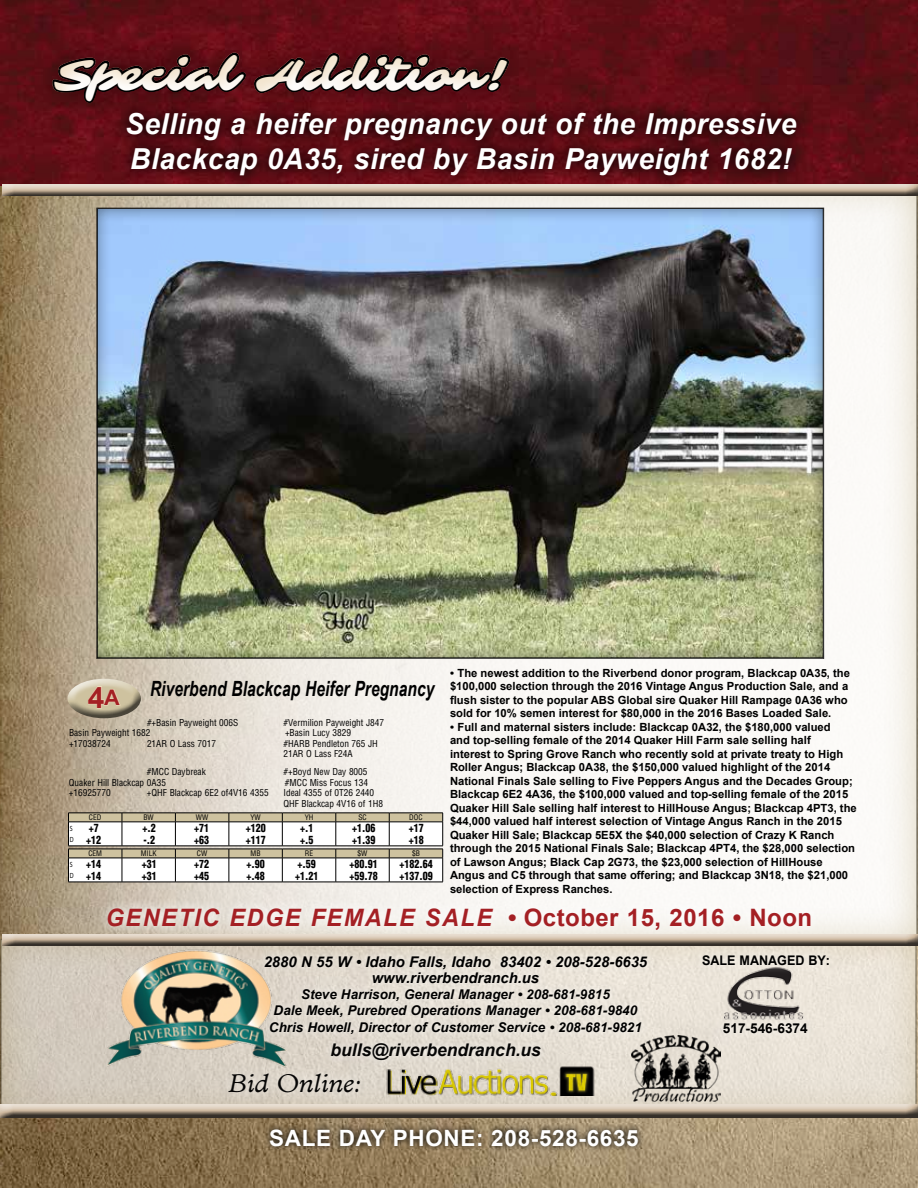
<style>
.page{position:relative;width:918px;height:1188px;background:#fff}
.page>*{position:absolute;margin:0;border:0;box-sizing:border-box;transform-origin:0 0}
.t1{font:45.15px "Sarina";color:#fff;scale:.9 1}
.t2{font:700 29.7px "Arial";color:#a42024}
.t3{font:italic 700 28.95px/34.5px "Arial";letter-spacing:.02em;color:#fff}
.t4{font:26.55px "Minister Book Italic DTC";color:#000;scale:1.08 1}
.t5{font:italic 700 24px "Arial";letter-spacing:.07em;color:#a42024}
.t6{font:700 22.5px "Arial";letter-spacing:.03em;color:#fff}
.t7{font:italic 700 21px "Arial Narrow";letter-spacing:.005em;color:#000;scale:.9 1}
.t8{font:italic 700 17.55px "Arial";color:#000}
.t9{font:italic 700 14.7px/16.2px "Arial";color:#000;text-align:center}
.t10{font:700 13.65px "Arial";color:#000}
.t11{font:italic 700 13.35px/16.2px "Arial";color:#000;text-align:center}
.t12{font:700 13.2px "Arial";color:#000;scale:.95 1}
.t13{font:700 11.25px/13.5px "Arial";color:#000}
.t14{font:900 condensed 11.1px "Helvetica";color:#000;scale:.9 1}
.t15{font:condensed 9.3px/10.5px "Helvetica";color:#000}
.t16{font:condensed 7.5px "Helvetica";color:#000}
.t17{font:7.5px/10.5px "Myriad Pro";color:#000;scale:.78 1}
.s1{font-size:21.45px}
.s2{font-style:normal}
</style>
<div class="page">
<img style="left:0;top:1119px;width:918px;height:69px">
<div style="left:0;top:185px;width:918px;height:757px;background:#cec29f;opacity:.75"></div>
<img style="left:0;top:0;width:918px;height:185px">
<div style="left:2px;top:182px;width:916px;height:12px;background:#fff;opacity:.75"></div>
<div style="left:2px;top:184px;width:916px;height:13px;background:#000;opacity:.75"></div>
<div style="left:0;top:938px;width:918px;height:178px;background:#cec29f;opacity:.75"></div>
<div style="left:2px;top:932px;width:916px;height:12px;background:#fff;opacity:.75"></div>
<div style="left:2px;top:934px;width:916px;height:13px;background:#000;opacity:.75"></div>
<div style="left:0;top:1102px;width:918px;height:13px;background:#fff;opacity:.75"></div>
<div style="left:0;top:1105px;width:918px;height:14px;background:#000;opacity:.75"></div>
<img style="left:381px;top:1065px;width:214px;height:30px">
<div style="left:219px;top:1062px;width:152px;height:42px;background:#fff;opacity:.75"></div>
<img style="left:631px;top:1036px;width:90px;height:66px">
<img style="left:106px;top:942px;width:185px;height:132px">
<img style="left:712px;top:975px;width:103px;height:46px">
<div style="left:693px;top:944px;width:146px;height:31px;background:#fff;opacity:.75"></div>
<div style="left:714px;top:1013px;width:103px;height:31px;background:#fff;opacity:.75"></div>
<div style="left:257px;top:947px;width:398px;height:94px;background:#fff;opacity:.75"></div>
<div style="left:324px;top:1036px;width:224px;height:32px;background:#fff;opacity:.75"></div>
<div style="left:94px;top:207px;width:730px;height:453px;background:#000;opacity:.55"></div>
<div style="left:27px;top:27px;width:507px;height:101px;background:#000;opacity:.44"></div>
<div style="left:35px;top:39px;width:664px;height:110px;background:#eedabb;opacity:.75"></div>
<svg style="left:98px;top:898px;width:723px;height:40px"></svg>
<svg style="left:114px;top:100px;width:696px;height:88px;background:#541319"></svg>
<div style="left:67px;top:679px;width:76px;height:25px;background:#fff;opacity:.75"></div>
<div style="left:67px;top:688px;width:76px;height:33px;background:#000;opacity:.65"></div>
<svg style="left:87px;top:685px;width:35px;height:24px"></svg>
<hr style="left:68px;top:882px;width:54px;height:1px;background:#000">
<hr style="left:122px;top:882px;width:53px;height:1px;background:#000">
<hr style="left:175px;top:882px;width:54px;height:1px;background:#000">
<hr style="left:229px;top:882px;width:53px;height:1px;background:#000">
<hr style="left:389px;top:882px;width:54px;height:1px;background:#000">
<hr style="left:282px;top:882px;width:54px;height:1px;background:#000">
<hr style="left:336px;top:882px;width:53px;height:1px;background:#000">
<svg style="left:68px;top:813px;width:375px;height:69px"></svg>
<hr style="left:68px;top:858px;width:54px;height:1px;background:#000">
<hr style="left:122px;top:858px;width:53px;height:1px;background:#000">
<hr style="left:175px;top:858px;width:54px;height:1px;background:#000">
<hr style="left:229px;top:858px;width:53px;height:1px;background:#000">
<hr style="left:282px;top:858px;width:54px;height:1px;background:#000">
<hr style="left:336px;top:858px;width:53px;height:1px;background:#000">
<hr style="left:389px;top:858px;width:54px;height:1px;background:#000">
<svg style="left:264px;top:1123px;width:381px;height:30px;background:#79694f"></svg>
<h1 class="t1" style="left:54px;top:47px;width:511px">Special Addition!</h1>
<h3 class="t3" style="left:125px;top:108px;width:673px">Selling a heifer pregnancy out of the Impressive<br>Blackcap 0A35, sired by Basin Payweight 1682!</h3>
<h3 class="t7" style="left:150px;top:672px;width:318px">Riverbend Blackcap Heifer Pregnancy</h3>
<p class="t15" style="left:147px;top:717px;width:93px">#+Basin Payweight 006S</p>
<p class="t15" style="left:284px;top:717px;width:102px">#Vermilion Payweight J847</p>
<p class="t15" style="left:69px;top:727px;width:83px">Basin Payweight 1682</p>
<p class="t15" style="left:285px;top:727px;width:68px">+Basin Lucy 3829</p>
<p class="t15" style="left:69px;top:738px;width:43px">+17038724</p>
<p class="t15" style="left:147px;top:738px;width:71px">21AR O Lass 7017</p>
<p class="t15" style="left:283px;top:738px;width:96px">#HARB Pendleton 765 JH<br>21AR O Lass F24A</p>
<p class="t15" style="left:147px;top:766px;width:60px">#MCC Daybreak</p>
<p class="t15" style="left:283px;top:766px;width:86px">#+Boyd New Day 8005</p>
<p class="t15" style="left:69px;top:777px;width:99px">Quaker Hill Blackcap 0A35</p>
<p class="t15" style="left:285px;top:777px;width:85px">#MCC Miss Focus 134</p>
<p class="t15" style="left:69px;top:787px;width:43px">+16925770</p>
<p class="t15" style="left:147px;top:787px;width:123px">+QHF Blackcap 6E2 of4V16 4355</p>
<p class="t15" style="left:283px;top:787px;width:101px">Ideal 4355 of 0T26 2440<br>QHF Blackcap 4V16 of 1H8</p>
<h2 class="t2" style="left:88px;top:678px;width:33px">4<span class="s1">A</span></h2>
<p class="t17" style="left:70px;top:824px;width:6px">S<br>D</p>
<p class="t17" style="left:70px;top:860px;width:6px">S<br>D</p>
<p class="t16" style="left:89px;top:813px;width:14px">CED</p>
<p class="t16" style="left:143px;top:813px;width:12px">BW</p>
<p class="t16" style="left:196px;top:813px;width:14px">WW</p>
<p class="t16" style="left:250px;top:813px;width:12px">YW</p>
<p class="t16" style="left:305px;top:813px;width:10px">YH</p>
<p class="t16" style="left:358px;top:813px;width:10px">SC</p>
<p class="t16" style="left:409px;top:813px;width:15px">DOC</p>
<p class="t14" style="left:89px;top:821px;width:13px">+7</p>
<p class="t14" style="left:143px;top:821px;width:16px">+.2</p>
<p class="t14" style="left:194px;top:821px;width:18px">+71</p>
<p class="t14" style="left:246px;top:821px;width:24px">+120</p>
<p class="t14" style="left:300px;top:821px;width:16px">+.1</p>
<p class="t14" style="left:352px;top:821px;width:27px">+1.06</p>
<p class="t14" style="left:409px;top:821px;width:18px">+17</p>
<p class="t14" style="left:86px;top:833px;width:18px">+12</p>
<p class="t14" style="left:143px;top:833px;width:14px">-.2</p>
<p class="t14" style="left:194px;top:833px;width:18px">+63</p>
<p class="t14" style="left:246px;top:833px;width:24px">+117</p>
<p class="t14" style="left:300px;top:833px;width:16px">+.5</p>
<p class="t14" style="left:352px;top:833px;width:27px">+1.39</p>
<p class="t14" style="left:409px;top:833px;width:18px">+18</p>
<p class="t16" style="left:88px;top:849px;width:15px">CEM</p>
<p class="t16" style="left:141px;top:849px;width:17px">MILK</p>
<p class="t16" style="left:197px;top:849px;width:12px">CW</p>
<p class="t16" style="left:251px;top:849px;width:12px">MB</p>
<p class="t16" style="left:305px;top:849px;width:10px">RE</p>
<p class="t16" style="left:358px;top:849px;width:11px">$W</p>
<p class="t16" style="left:412px;top:849px;width:9px">$B</p>
<p class="t14" style="left:86px;top:857px;width:18px">+14</p>
<p class="t14" style="left:142px;top:857px;width:18px">+31</p>
<p class="t14" style="left:194px;top:857px;width:18px">+72</p>
<p class="t14" style="left:247px;top:857px;width:22px">+.90</p>
<p class="t14" style="left:298px;top:857px;width:22px">+.59</p>
<p class="t14" style="left:350px;top:857px;width:33px">+80.91</p>
<p class="t14" style="left:400px;top:857px;width:38px">+182.64</p>
<p class="t14" style="left:86px;top:869px;width:18px">+14</p>
<p class="t14" style="left:142px;top:869px;width:18px">+31</p>
<p class="t14" style="left:194px;top:869px;width:18px">+45</p>
<p class="t14" style="left:247px;top:869px;width:22px">+.48</p>
<p class="t14" style="left:295px;top:869px;width:27px">+1.21</p>
<p class="t14" style="left:350px;top:869px;width:33px">+59.78</p>
<p class="t14" style="left:400px;top:869px;width:38px">+137.09</p>
<p class="t13" style="left:450px;top:666px;width:402px">• The newest addition to the Riverbend donor program, Blackcap 0A35, the $100,000 selection through the 2016 Vintage Angus Production Sale, and a flush sister to the popular ABS Global sire Quaker Hill Rampage 0A36 who sold for 10% semen interest for $80,000 in the 2016 Bases Loaded Sale.</p>
<p class="t13" style="left:450px;top:720px;width:408px">• Full and maternal sisters include: Blackcap 0A32, the $180,000 valued<br>and top-selling female of the 2014 Quaker Hill Farm sale selling half<br>interest to Spring Grove Ranch who recently sold at private treaty to High Roller Angus; Blackcap 0A38, the $150,000 valued highlight of the 2014<br>National Finals Sale selling to Five Peppers Angus and the Decades Group; Blackcap 6E2 4A36, the $100,000 valued and top-selling female of the 2015<br>Quaker Hill Sale selling half interest to HillHouse Angus; Blackcap 4PT3, the $44,000 valued half interest selection of Vintage Angus Ranch in the 2015<br>Quaker Hill Sale; Blackcap 5E5X the $40,000 selection of Crazy K Ranch through the 2015 National Finals Sale; Blackcap 4PT4, the $28,000 selection of Lawson Angus; Black Cap 2G73, the $23,000 selection of HillHouse Angus and C5 through that same offering; and Blackcap 3N18, the $21,000 selection of Express Ranches.</p>
<h3 class="t5" style="left:106px;top:901px;width:708px">GENETIC EDGE FEMALE SALE <span class="s2">• October 15, 2016 • Noon</span></h3>
<h3 class="t9" style="left:264px;top:954px;width:385px">2880 N 55 W • Idaho Falls, Idaho 83402 • 208-528-6635 www.riverbendranch.us</h3>
<p class="t11" style="left:269px;top:987px;width:374px">Steve Harrison, General Manager • 208-681-9815<br>Dale Meek, Purebred Operations Manager • 208-681-9840<br>Chris Howell, Director of Customer Service • 208-681-9821</p>
<h3 class="t8" style="left:331px;top:1038px;width:212px">bulls@riverbendranch.us</h3>
<h3 class="t4" style="left:229px;top:1067px;width:124px">Bid Online:</h3>
<h3 class="t6" style="left:269px;top:1123px;width:371px">SALE DAY PHONE: 208-528-6635</h3>
<p class="t12" style="left:702px;top:951px;width:136px">SALE MANAGED BY:</p>
<p class="t10" style="left:723px;top:1019px;width:86px">517-546-6374</p>
</div>
